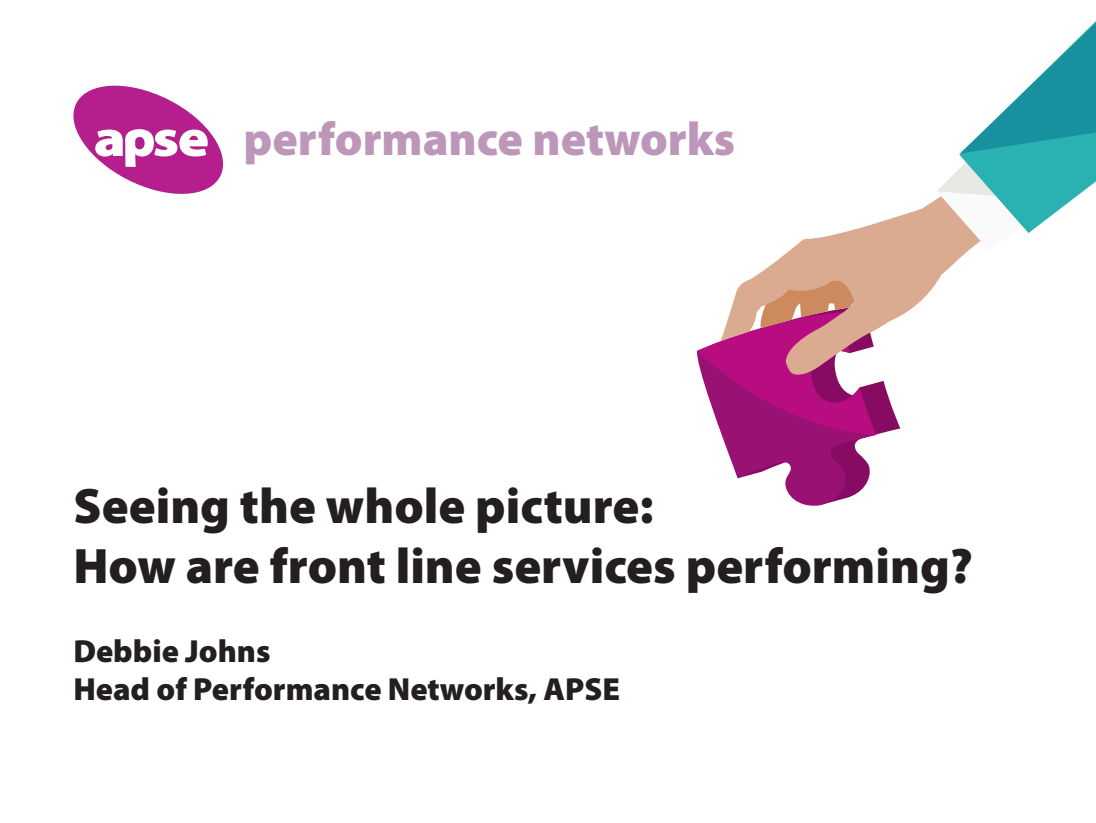
<style>
.page{position:relative;width:1096px;height:823px;background:#fff}
.page>*{position:absolute;margin:0;border:0;box-sizing:border-box;transform-origin:0 0}
.t1{font:900 50px "Myriad Pro";color:#231f20}
.t2{font:900 47.2px "Myriad Pro";color:#bd97b9}
.t3{font:900 32px "Myriad Pro";color:#231f20}
</style>
<div class="page">
<svg style="left:73px;top:86px;width:150px;height:108px"></svg>
<svg style="left:876px;top:381px;width:24px;height:54px"></svg>
<svg style="left:697px;top:341px;width:179px;height:165px"></svg>
<svg style="left:720px;top:199px;width:248px;height:177px"></svg>
<svg style="left:937px;top:21px;width:159px;height:230px"></svg>
<p class="t2" style="left:243px;top:107px;width:493px">performance networks</p>
<p class="t1" style="left:73px;top:472px;width:582px">Seeing the whole picture:</p>
<p class="t1" style="left:73px;top:532px;width:901px">How are front line services performing?</p>
<p class="t3" style="left:73px;top:629px;width:199px">Debbie Johns</p>
<p class="t3" style="left:73px;top:667px;width:548px">Head of Performance Networks, APSE</p>
</div>
